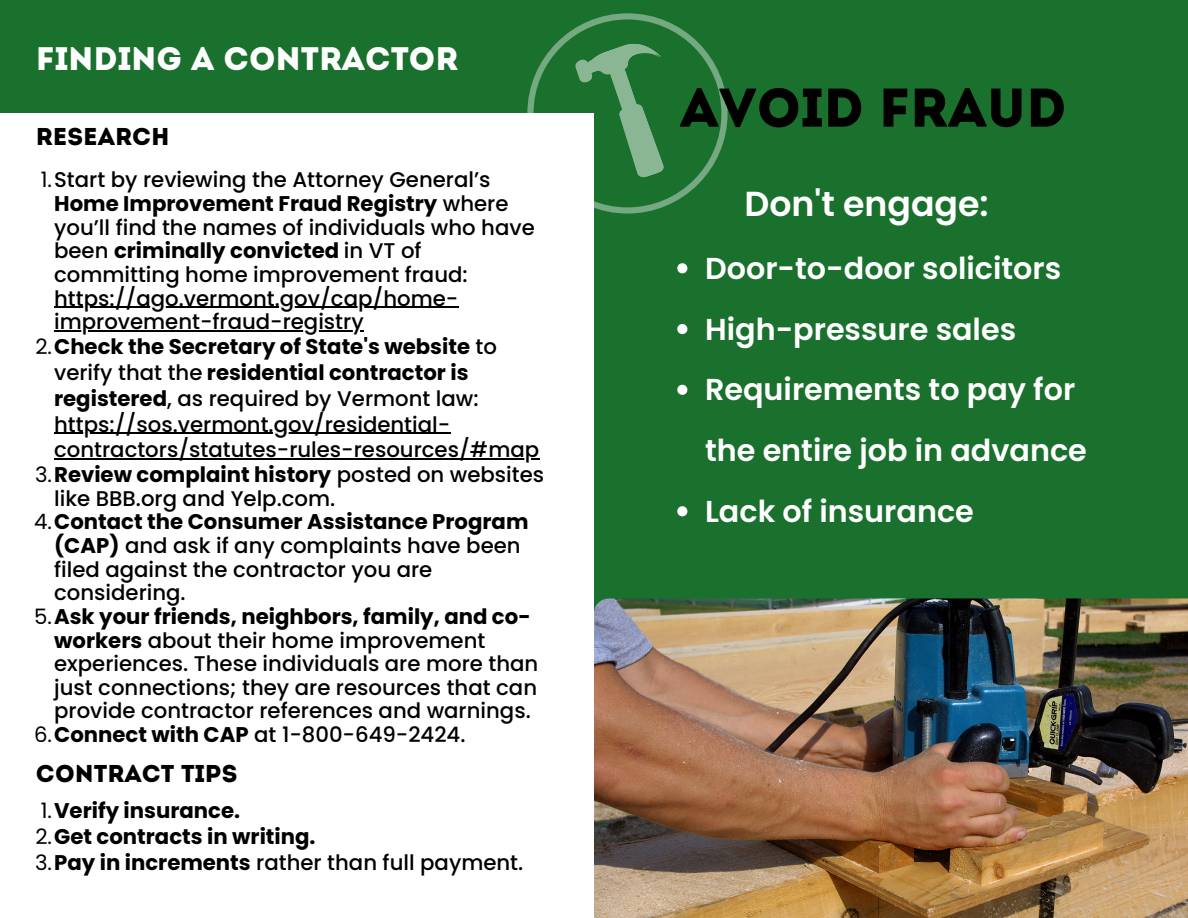
<style>
.page{position:relative;width:1188px;height:918px;background:#1a702d}
.page>*{position:absolute;margin:0;border:0;box-sizing:border-box;transform-origin:0 0}
.t1{font:54.45px "Intro";color:#000}
.t2{font:600 34.8px "Poppins";color:#fff}
.t3{font:32.55px "Intro";color:#fff}
.t4{font:600 30.3px/60.8px "Poppins";color:#fff}
.t5{font:24.3px "Intro";color:#000}
.t6{font:500 21.3px/23.7px "Poppins";color:#000}
.t7{font:700 21.3px "Poppins";color:#000}
.s1{font-weight:400}
.s2{font-weight:700}
</style>
<div class="page">
<div style="left:0;top:114px;width:594px;height:804px;background:#fff"></div>
<img style="left:594px;top:598px;width:594px;height:320px">
<svg style="left:527px;top:13px;width:201px;height:201px"></svg>
<hr style="left:54px;top:307px;width:404px;height:1px;background:#000">
<hr style="left:54px;top:330px;width:310px;height:1px;background:#000">
<hr style="left:54px;top:433px;width:396px;height:1px;background:#000">
<hr style="left:54px;top:459px;width:485px;height:1px;background:#000">
<svg style="left:677px;top:263px;width:10px;height:10px"></svg>
<svg style="left:677px;top:324px;width:10px;height:10px"></svg>
<svg style="left:677px;top:385px;width:10px;height:10px"></svg>
<svg style="left:677px;top:506px;width:10px;height:10px"></svg>
<p class="t3" style="left:36px;top:45px;width:424px">FINDING A CONTRACTOR</p>
<p class="t5" style="left:36px;top:127px;width:135px">RESEARCH</p>
<p class="t6" style="left:54px;top:168px;width:482px;text-indent:-13px"><span class="s1">1.</span>Start by reviewing the Attorney General’s <span class="s2">Home Improvement Fraud Registry</span> where you’ll find the names of individuals who have been <span class="s2">criminally convicted</span> in VT of committing home improvement fraud: https://ago.vermont.gov/cap/home&shy;improvement-fraud-registry</p>
<p class="t6" style="left:54px;top:334px;width:487px;line-height:25.8px;text-indent:-19px"><span class="s1">2.</span><span class="s2">Check the Secretary of State's website</span> to verify that the <span class="s2">residential contractor is registered</span>, as required by Vermont law: https://sos.vermont.gov/residential&shy;contractors/statutes-rules-resources/#map</p>
<p class="t6" style="left:54px;top:463px;width:492px;text-indent:-19px"><span class="s1">3.</span><span class="s2">Review complaint history</span> posted on websites like BBB.org and Yelp.com.</p>
<p class="t6" style="left:54px;top:510px;width:476px;text-indent:-20px"><span class="s1">4.</span><span class="s2">Contact the Consumer Assistance Program (CAP)</span> and ask if any complaints have been filed against the contractor you are considering.</p>
<p class="t6" style="left:54px;top:605px;width:486px;text-indent:-20px"><span class="s1">5.</span><span class="s2">Ask your friends, neighbors, family, and co&shy;workers</span> about their home improvement experiences. These individuals are more than just connections; they are resources that can provide contractor references and warnings.</p>
<p class="t6" style="left:34px;top:723px;width:433px"><span class="s1">6.</span><span class="s2">Connect with CAP</span> at 1-800-649-2424.</p>
<p class="t5" style="left:36px;top:764px;width:203px">CONTRACT TIPS</p>
<p class="t7" style="left:41px;top:796px;width:201px"><span class="s1">1.</span>Verify insurance.</p>
<p class="t7" style="left:35px;top:822px;width:282px"><span class="s1">2.</span>Get contracts in writing.</p>
<p class="t6" style="left:35px;top:851px;width:490px"><span class="s1">3.</span><span class="s2">Pay in increments</span> rather than full payment.</p>
<p class="t1" style="left:680px;top:86px;width:388px">AVOID FRAUD</p>
<p class="t2" style="left:745px;top:179px;width:246px">Don't engage:</p>
<p class="t4" style="left:705px;top:238px;width:358px">Door-to-door solicitors</p>
<p class="t4" style="left:705px;top:299px;width:313px">High-pressure sales</p>
<p class="t4" style="left:705px;top:360px;width:383px">Requirements to pay for the entire job in advance</p>
<p class="t4" style="left:705px;top:481px;width:270px">Lack of insurance</p>
</div>
